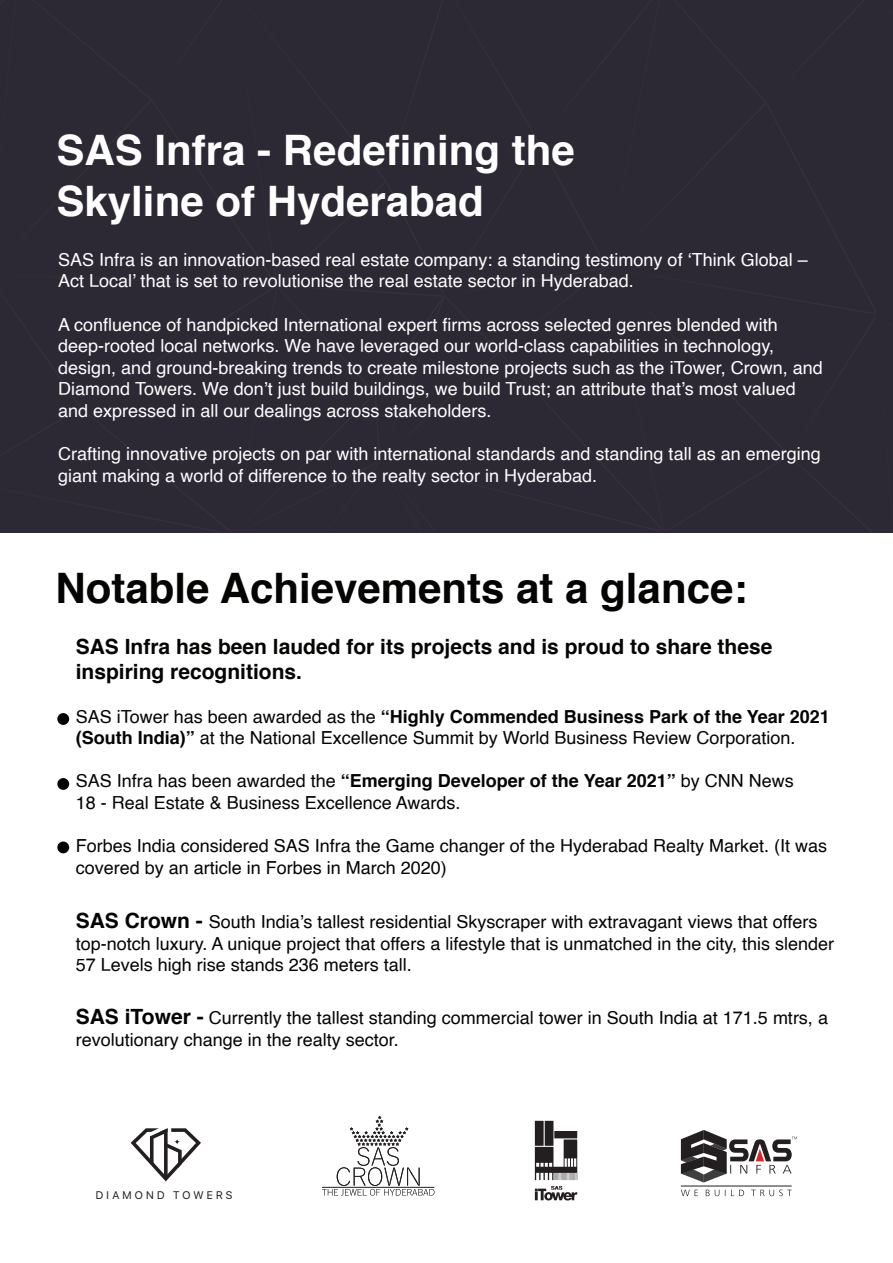
<style>
.page{position:relative;width:893px;height:1263px;background:#fff}
.page>*{position:absolute;margin:0;border:0;box-sizing:border-box;transform-origin:0 0}
.t1{font:700 42px/50.4px "Helvetica";color:#fff}
.t2{font:700 42px "Helvetica";color:#040503}
.t3{font:700 21px/25.2px "Helvetica";color:#040503}
.t4{font:18px/21.6px "Helvetica";color:#040503}
.t5{font:18px/21.6px "Helvetica";color:#fff}
.t6{font:10.95px "SF Pro Display";letter-spacing:.295em;color:#231f20}
.s1{font-weight:700}
.s2{font-weight:700;font-size:21px}
</style>
<div class="page">
<div style="left:0;top:0;width:893px;height:532px;background:#2c2834"></div>
<div style="left:57px;top:713px;width:12px;height:12px;background:#040503;border-radius:50%"></div>
<div style="left:57px;top:778px;width:12px;height:12px;background:#040503;border-radius:50%"></div>
<div style="left:57px;top:841px;width:12px;height:12px;background:#040503;border-radius:50%"></div>
<svg style="left:131px;top:1128px;width:70px;height:53px"></svg>
<svg style="left:322px;top:1116px;width:112px;height:79px"></svg>
<svg style="left:535px;top:1121px;width:42px;height:79px"></svg>
<svg style="left:681px;top:1189px;width:111px;height:7px"></svg>
<hr style="left:681px;top:1186px;width:111px;height:1px;background:#231f20">
<svg style="left:681px;top:1130px;width:116px;height:52px"></svg>
<h1 class="t1" style="left:57px;top:126px;width:520px">SAS Infra - Redefining the<br>Skyline of Hyderabad</h1>
<p class="t5" style="left:58px;top:249px;width:751px">SAS Infra is an innovation-based real estate company: a standing testimony of ‘Think Global –<br>Act Local’ that is set to revolutionise the real estate sector in Hyderabad.</p>
<p class="t5" style="left:58px;top:314px;width:766px">A confluence of handpicked International expert firms across selected genres blended with deep-rooted local networks. We have leveraged our world-class capabilities in technology, design, and ground-breaking trends to create milestone projects such as the iTower, Crown, and Diamond Towers. We don’t just build buildings, we build Trust; an attribute that’s most valued and expressed in all our dealings across stakeholders.</p>
<p class="t5" style="left:58px;top:444px;width:764px">Crafting innovative projects on par with international standards and standing tall as an emerging giant making a world of difference to the realty sector in Hyderabad.</p>
<h1 class="t2" style="left:56px;top:554px;width:693px">Notable Achievements at a glance:</h1>
<p class="t3" style="left:76px;top:634px;width:698px">SAS Infra has been lauded for its projects and is proud to share these inspiring recognitions.</p>
<p class="t4" style="left:76px;top:706px;width:756px">SAS iTower has been awarded as the <span class="s1">“Highly Commended Business Park of the Year 2021 (South India)”</span> at the National Excellence Summit by World Business Review Corporation.</p>
<p class="t4" style="left:76px;top:771px;width:720px">SAS Infra has been awarded the <span class="s1">“Emerging Developer of the Year 2021”</span> by CNN News<br>18 - Real Estate &amp; Business Excellence Awards.</p>
<p class="t4" style="left:76px;top:835px;width:753px">Forbes India considered SAS Infra the Game changer of the Hyderabad Realty Market. (It was covered by an article in Forbes in March 2020)</p>
<p class="t4" style="left:76px;top:911px;width:760px"><span class="s2">SAS Crown -</span> South India’s tallest residential Skyscraper with extravagant views that offers top-notch luxury. A unique project that offers a lifestyle that is unmatched in the city, this slender<br>57 Levels high rise stands 236 meters tall.</p>
<p class="t4" style="left:76px;top:1008px;width:754px"><span class="s2">SAS iTower -</span> Currently the tallest standing commercial tower in South India at 171.5 mtrs, a revolutionary change in the realty sector.</p>
<p class="t6" style="left:96px;top:1186px;width:138px">DIAMOND TOWERS</p>
</div>
